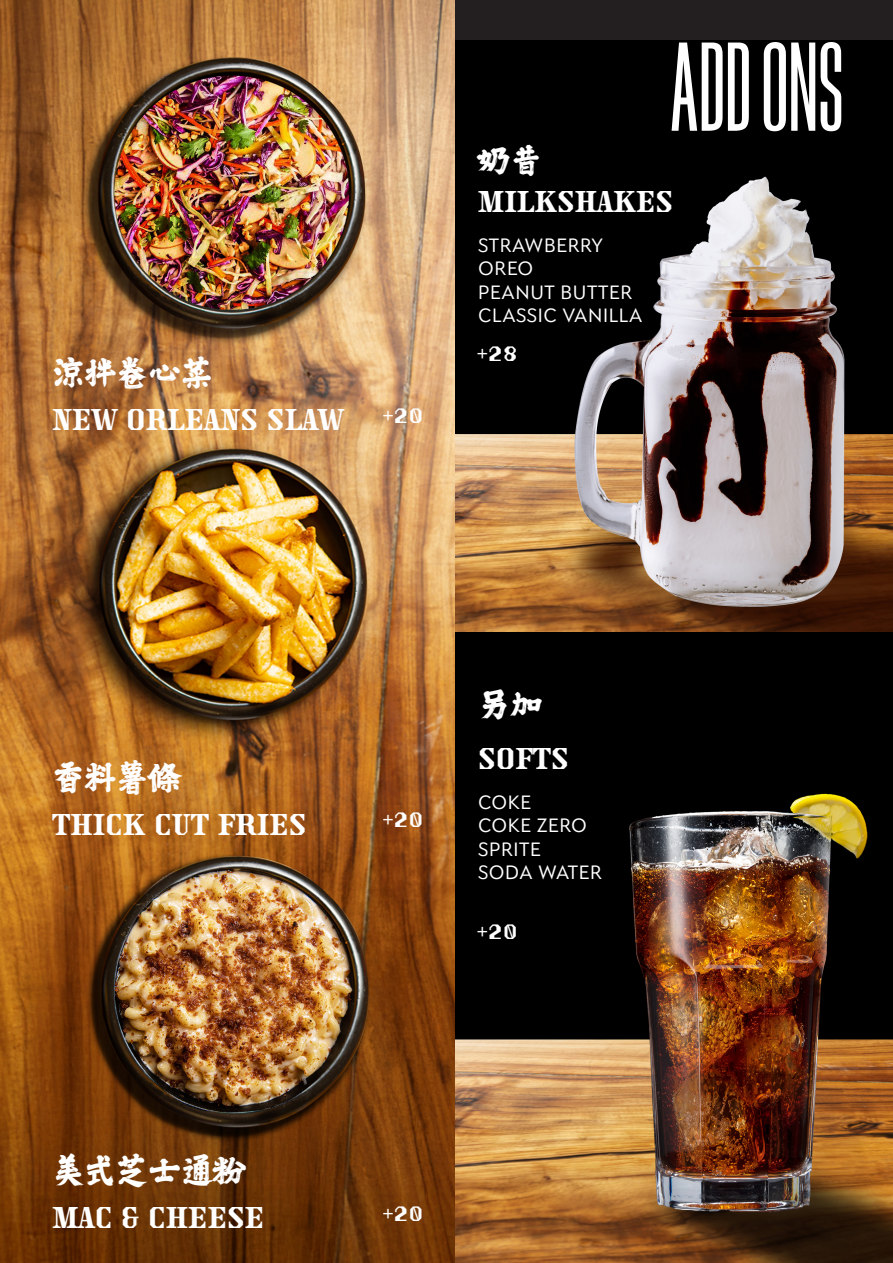
<style>
.page{position:relative;width:893px;height:1263px;background:#fff}
.page>*{position:absolute;margin:0;border:0;box-sizing:border-box;transform-origin:0 0}
.t1{font:132.45px "Bee Three";color:#fff}
.t2{font:30px "STF Traktoretka CE";color:#fff}
.t3{font:30px "Hanyi Senty Pagoda";color:#fff}
.t4{font:27px "STF Traktoretka CE";color:#fff}
.t5{font:19.5px "Seven One Eight";color:#fff}
</style>
<div class="page">
<img style="left:454px;top:632px;width:439px;height:631px">
<img style="left:454px;top:0;width:439px;height:632px">
<img style="left:0;top:0;width:454px;height:1263px">
<p class="t3" style="left:52px;top:353px;width:163px">涼拌卷心菜</p>
<p class="t2" style="left:52px;top:403px;width:293px">NEW ORLEANS SLAW</p>
<p class="t4" style="left:383px;top:398px;width:42px">+20</p>
<p class="t3" style="left:478px;top:141px;width:66px">奶昔</p>
<p class="t1" style="left:670px;top:27px;width:176px">ADD ONS</p>
<p class="t2" style="left:478px;top:185px;width:197px">MILKSHAKES</p>
<p class="t5" style="left:478px;top:233px;width:127px">STRAWBERRY</p>
<p class="t5" style="left:478px;top:257px;width:57px">OREO</p>
<p class="t5" style="left:478px;top:280px;width:156px">PEANUT BUTTER</p>
<p class="t5" style="left:478px;top:303px;width:166px">CLASSIC VANILLA</p>
<p class="t4" style="left:477px;top:336px;width:42px">+28</p>
<p class="t3" style="left:52px;top:758px;width:130px">香料薯條</p>
<p class="t2" style="left:52px;top:808px;width:256px">THICK CUT FRIES</p>
<p class="t4" style="left:383px;top:803px;width:42px">+20</p>
<p class="t3" style="left:478px;top:684px;width:66px">另加</p>
<p class="t2" style="left:478px;top:742px;width:92px">SOFTS</p>
<p class="t5" style="left:478px;top:790px;width:55px">COKE</p>
<p class="t5" style="left:478px;top:814px;width:111px">COKE ZERO</p>
<p class="t5" style="left:478px;top:837px;width:65px">SPRITE</p>
<p class="t5" style="left:478px;top:860px;width:126px">SODA WATER</p>
<p class="t4" style="left:477px;top:914px;width:42px">+20</p>
<p class="t3" style="left:52px;top:1151px;width:195px">美式芝士通粉</p>
<p class="t2" style="left:52px;top:1201px;width:214px">MAC &amp; CHEESE</p>
<p class="t4" style="left:383px;top:1196px;width:42px">+20</p>
</div>
